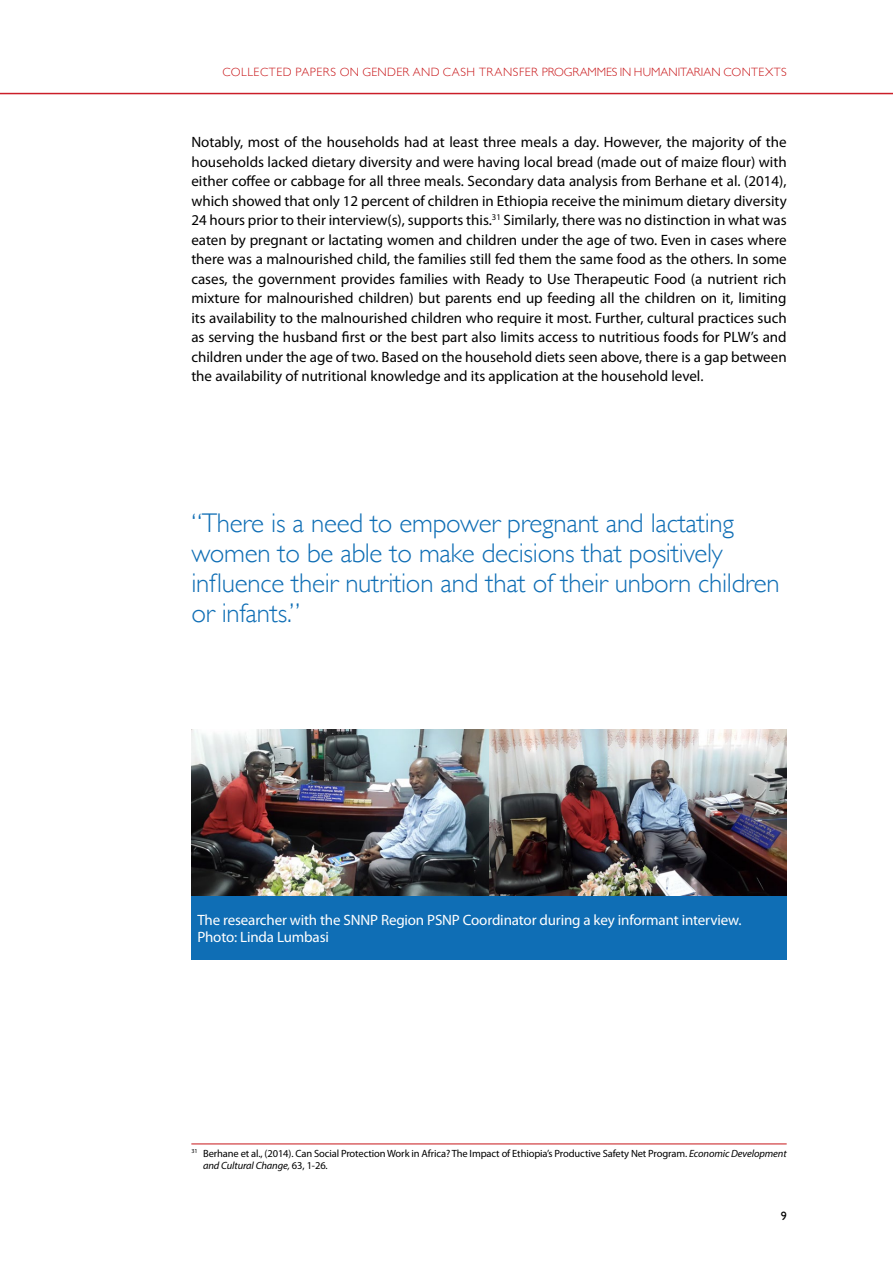
<style>
.page{position:relative;width:893px;height:1263px;background:#fff}
.page>*{position:absolute;margin:0;border:0;box-sizing:border-box;transform-origin:0 0}
.t1{font:300 27px/30px "Gill Sans";letter-spacing:-.01em;color:#0f6eb5}
.t2{font:15px/19.5px "Myriad Pro";color:#000;text-align:justify}
.t3{font:15px/16.5px "Myriad Pro";letter-spacing:-.01em;color:#fff}
.t4{font:300 12px "Gill Sans";letter-spacing:.025em;color:#c81619}
.t5{font:12px "Gill Sans";color:#000}
.t6{font:10.5px/12.8px "Myriad Pro";letter-spacing:-.01em;color:#000}
.s1{font-style:italic}
</style>
<div class="page">
<hr style="left:0;top:93px;width:893px;height:1px;background:#cb1e28">
<hr style="left:191px;top:1144px;width:596px;height:1px;background:#c81619">
<img style="left:191px;top:729px;width:596px;height:167px">
<div style="left:191px;top:896px;width:596px;height:64px;background:#0f6eb5"></div>
<p class="t4" style="left:222px;top:63px;width:566px">COLLECTED PAPERS ON GENDER AND CASH TRANSFER PROGRAMMES IN HUMANITARIAN CONTEXTS</p>
<p class="t2" style="left:191px;top:133px;width:597px">Notably, most of the households had at least three meals a day. However, the majority of the households lacked dietary diversity and were having local bread (made out of maize flour) with either coffee or cabbage for all three meals. Secondary data analysis from Berhane et al. (2014), which showed that only 12 percent of children in Ethiopia receive the minimum dietary diversity 24 hours prior to their interview(s), supports this.<sup>31</sup> Similarly, there was no distinction in what was eaten by pregnant or lactating women and children under the age of two. Even in cases where there was a malnourished child, the families still fed them the same food as the others. In some cases, the government provides families with Ready to Use Therapeutic Food (a nutrient rich mixture for malnourished children) but parents end up feeding all the children on it, limiting its availability to the malnourished children who require it most. Further, cultural practices such as serving the husband first or the best part also limits access to nutritious foods for PLW’s and children under the age of two. Based on the household diets seen above, there is a gap between the availability of nutritional knowledge and its application at the household level.</p>
<h1 class="t1" style="left:191px;top:506px;width:590px">“There is a need to empower pregnant and lactating women to be able to make decisions that positively influence their nutrition and that of their unborn children or infants.”</h1>
<p class="t3" style="left:197px;top:912px;width:546px">The researcher with the SNNP Region PSNP Coordinator during a key informant interview.<br>Photo: Linda Lumbasi</p>
<p class="t6" style="left:203px;top:1147px;width:585px;text-indent:-12px"><sup>31</sup> Berhane et al., (2014). Can Social Protection Work in Africa? The Impact of Ethiopia’s Productive Safety Net Program. <span class="s1">Economic Development and Cultural Change,</span> 63, 1-26.</p>
<p class="t5" style="left:781px;top:1209px;width:7px">9</p>
</div>
